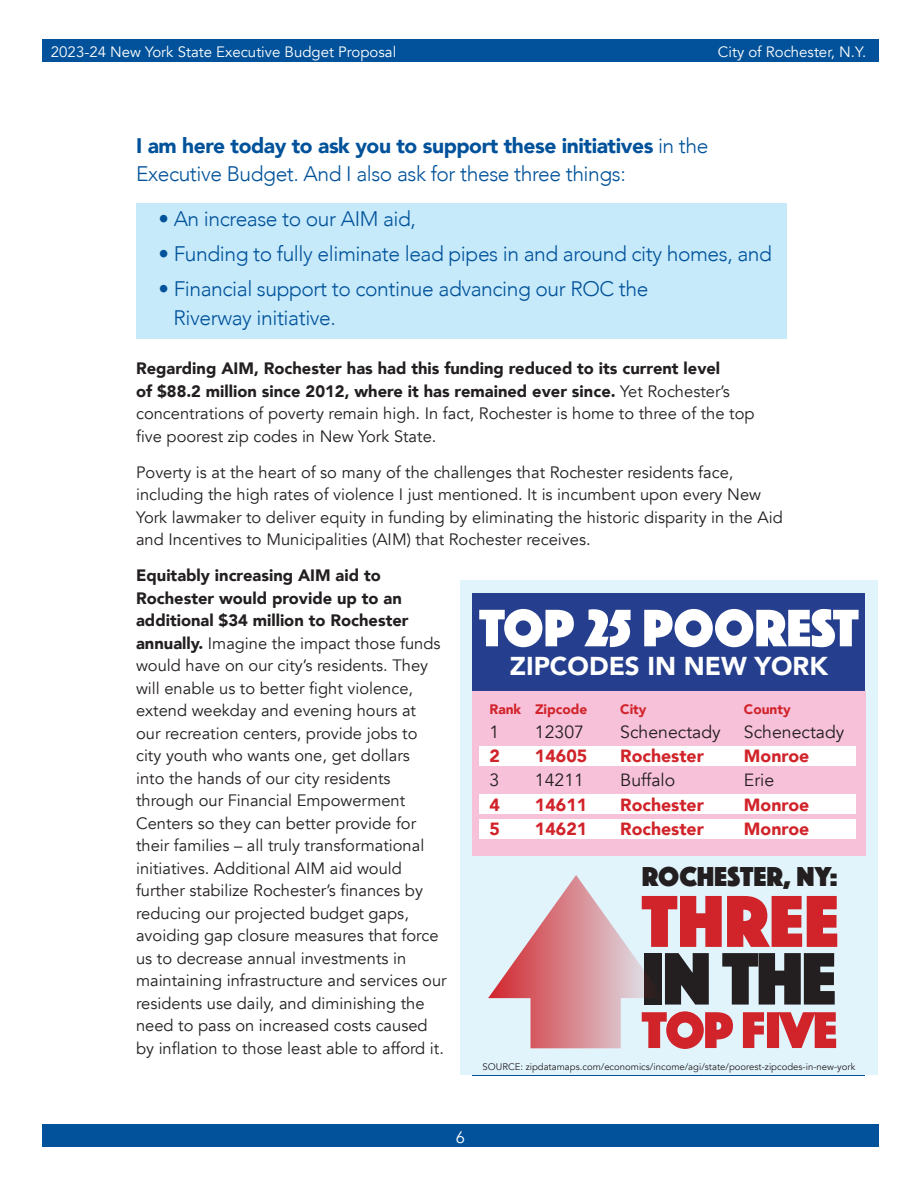
<style>
.page{position:relative;width:918px;height:1188px;background:#fff}
.page>*{position:absolute;margin:0;border:0;box-sizing:border-box;transform-origin:0 0}
.t1{font:77.1px "Phosphate Solid";color:#231f20}
.t2{font:76.35px "Phosphate Solid";color:#d1232a}
.t3{font:54.75px "Phosphate Solid";color:#fff}
.t4{font:53.7px "Phosphate Solid";color:#d1232a}
.t5{font:28.5px "Phosphate Solid";color:#231f20}
.t6{font:900 25.8px "Avenir";color:#fff}
.t7{font:300 21px/28.5px "Avenir";letter-spacing:-.02em;color:#01529a}
.t8{font:900 17.7px "Avenir";color:#d1232a}
.t9{font:17.7px "Avenir";color:#231f20}
.t10{font:16.5px/22.5px "Avenir";color:#231f20}
.t11{font:16.5px "Avenir";color:#fff}
.t12{font:15px "Avenir";color:#fff}
.t13{font:900 13.8px "Avenir";color:#d1232a}
.t14{font:9.6px "Avenir";color:#231f20}
.s1{font-weight:900}
</style>
<div class="page">
<div style="left:42px;top:40px;width:837px;height:22px;background:#01529a"></div>
<div style="left:42px;top:1124px;width:837px;height:23px;background:#01529a"></div>
<div style="left:136px;top:203px;width:650px;height:135px;background:#c6eafa"></div>
<div style="left:460px;top:580px;width:418px;height:495px;background:#e1f4fc"></div>
<div style="left:473px;top:593px;width:392px;height:98px;background:#253f8e"></div>
<svg style="left:488px;top:875px;width:168px;height:173px"></svg>
<div style="left:473px;top:691px;width:393px;height:165px;background:#f7c1d9"></div>
<div style="left:479px;top:746px;width:377px;height:20px;background:#fff"></div>
<div style="left:479px;top:794px;width:377px;height:20px;background:#fff"></div>
<div style="left:479px;top:819px;width:377px;height:20px;background:#fff"></div>
<p class="t12" style="left:51px;top:43px;width:347px">2023-24 New York State Executive Budget Proposal</p>
<p class="t12" style="left:718px;top:43px;width:150px">City of Rochester, N.Y.</p>
<p class="t7" style="left:136px;top:132px;width:574px"><span class="s1">I am here today to ask you to support these initiatives</span> in the<br>Executive Budget. And I also ask for these three things:</p>
<p class="t7" style="left:159px;top:204px;width:259px">• An increase to our AIM aid,</p>
<p class="t7" style="left:159px;top:240px;width:615px">• Funding to fully eliminate lead pipes in and around city homes, and</p>
<p class="t7" style="left:174px;top:275px;width:476px;text-indent:-15px">• Financial support to continue advancing our ROC the<br>Riverway initiative.</p>
<p class="t10" style="left:136px;top:358px;width:620px"><span class="s1">Regarding AIM, Rochester has had this funding reduced to its current level<br>of $88.2 million since 2012, where it has remained ever since.</span> Yet Rochester’s concentrations of poverty remain high. In fact, Rochester is home to three of the top five poorest zip codes in New York State.</p>
<p class="t10" style="left:136px;top:461px;width:648px">Poverty is at the heart of so many of the challenges that Rochester residents face, including the high rates of violence I just mentioned. It is incumbent upon every New York lawmaker to deliver equity in funding by eliminating the historic disparity in the Aid and Incentives to Municipalities (AIM) that Rochester receives.</p>
<p class="t10" style="left:136px;top:565px;width:312px"><span class="s1">Equitably increasing AIM aid to Rochester would provide up to an additional $34 million to Rochester annually.</span> Imagine the impact those funds would have on our city’s residents. They will enable us to better fight violence, extend weekday and evening hours at<br>our recreation centers, provide jobs to city youth who wants one, get dollars<br>into the hands of our city residents through our Financial Empowerment Centers so they can better provide for their families – all truly transformational initiatives. Additional AIM aid would further stabilize Rochester’s finances by reducing our projected budget gaps, avoiding gap closure measures that force us to decrease annual investments in maintaining infrastructure and services our residents use daily, and diminishing the need to pass on increased costs caused by inflation to those least able to afford it.</p>
<h3 class="t3" style="left:479px;top:589px;width:381px">TOP 25 POOREST</h3>
<h3 class="t6" style="left:510px;top:644px;width:320px">ZIPCODES IN NEW YORK</h3>
<p class="t13" style="left:490px;top:697px;width:99px">Rank Zipcode</p>
<p class="t13" style="left:620px;top:697px;width:28px">City</p>
<p class="t13" style="left:744px;top:697px;width:48px">County</p>
<p class="t9" style="left:490px;top:721px;width:11px">1</p>
<p class="t9" style="left:535px;top:721px;width:51px">12307</p>
<p class="t9" style="left:620px;top:721px;width:102px">Schenectady</p>
<p class="t9" style="left:744px;top:721px;width:102px">Schenectady</p>
<p class="t8" style="left:490px;top:741px;width:12px">2</p>
<p class="t8" style="left:535px;top:741px;width:54px">14605</p>
<p class="t8" style="left:620px;top:741px;width:85px">Rochester</p>
<p class="t8" style="left:744px;top:741px;width:67px">Monroe</p>
<p class="t9" style="left:490px;top:770px;width:11px">3</p>
<p class="t9" style="left:535px;top:770px;width:51px">14211</p>
<p class="t9" style="left:620px;top:770px;width:56px">Buffalo</p>
<p class="t9" style="left:744px;top:770px;width:32px">Erie</p>
<p class="t8" style="left:490px;top:789px;width:12px">4</p>
<p class="t8" style="left:535px;top:789px;width:54px">14611</p>
<p class="t8" style="left:620px;top:789px;width:85px">Rochester</p>
<p class="t8" style="left:744px;top:789px;width:67px">Monroe</p>
<p class="t8" style="left:490px;top:813px;width:12px">5</p>
<p class="t8" style="left:535px;top:813px;width:54px">14621</p>
<p class="t8" style="left:620px;top:813px;width:85px">Rochester</p>
<p class="t8" style="left:744px;top:813px;width:67px">Monroe</p>
<h3 class="t5" style="left:642px;top:856px;width:197px">ROCHESTER, NY:</h3>
<h2 class="t2" style="left:642px;top:867px;width:199px">THREE</h2>
<h1 class="t1" style="left:642px;top:924px;width:196px">IN THE</h1>
<h3 class="t4" style="left:642px;top:992px;width:197px">TOP FIVE</h3>
<p class="t14" style="left:483px;top:1061px;width:374px">SOURCE: zipdatamaps.com/economics/income/agi/state/poorest-zipcodes-in-new-york</p>
<p class="t11" style="left:456px;top:1128px;width:11px">6</p>
</div>
